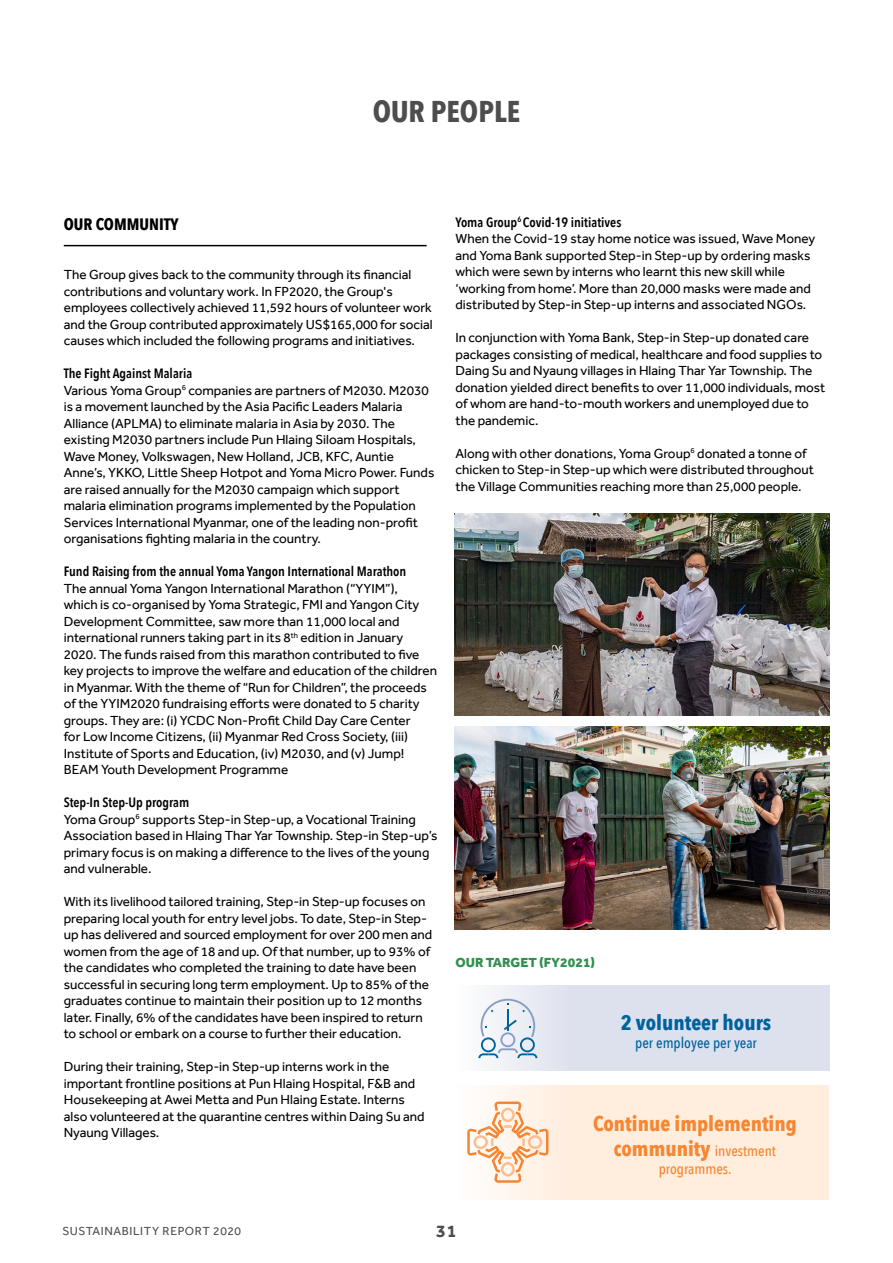
<style>
.page{position:relative;width:893px;height:1263px;background:#fff}
.page>*{position:absolute;margin:0;border:0;box-sizing:border-box;transform-origin:0 0}
.t1{font:700 30px "Avenir Next Condensed";color:#4d4d4f}
.t2{font:700 21px "Avenir Next Condensed";color:#f68631}
.t3{font:700 21px "Avenir Next Condensed";color:#00629d}
.t4{font:700 18px "Effra";color:#4d4d4f}
.t5{font:700 16.5px "Avenir Next Condensed";color:#000}
.t6{font:500 15px/18px "Avenir Next Condensed";color:#f68631;text-align:center}
.t7{font:500 15px "Avenir Next Condensed";color:#00629d}
.t8{font:13.5px/16.5px "Effra";color:#000}
.t9{font:600 13.5px "Avenir Next Condensed";color:#000}
.t10{font:800 13.5px "Effra";color:#31904f}
.t11{font:12px "Effra";letter-spacing:.05em;color:#4d4d4f}
.s1{font-weight:700;font-size:21px}
</style>
<div class="page">
<hr style="left:64px;top:245px;width:363px;height:1px;background:#000">
<div style="left:454px;top:1085px;width:375px;height:114px;background:#ffedde"></div>
<svg style="left:467px;top:1101px;width:81px;height:82px"></svg>
<div style="left:455px;top:986px;width:375px;height:85px;background:#dde1ed"></div>
<svg style="left:478px;top:999px;width:59px;height:59px"></svg>
<img style="left:455px;top:727px;width:375px;height:202px">
<img style="left:454px;top:513px;width:375px;height:203px">
<h1 class="t1" style="left:373px;top:93px;width:149px">OUR PEOPLE</h1>
<p class="t5" style="left:64px;top:214px;width:116px">OUR COMMUNITY</p>
<p class="t8" style="left:64px;top:266px;width:370px">The Group gives back to the community through its financial contributions and voluntary work. In FP2020, the Group's employees collectively achieved 11,592 hours of volunteer work and the Group contributed approximately US$165,000 for social causes which included the following programs and initiatives.</p>
<p class="t9" style="left:64px;top:362px;width:130px">The Fight Against Malaria</p>
<p class="t8" style="left:64px;top:382px;width:372px">Various Yoma Group<sup>6</sup> companies are partners of M2030. M2030 is a movement launched by the Asia Pacific Leaders Malaria Alliance (APLMA) to eliminate malaria in Asia by 2030. The existing M2030 partners include Pun Hlaing Siloam Hospitals, Wave Money, Volkswagen, New Holland, JCB, KFC, Auntie Anne’s, YKKO, Little Sheep Hotpot and Yoma Micro Power. Funds are raised annually for the M2030 campaign which support malaria elimination programs implemented by the Population Services International Myanmar, one of the leading non-profit organisations fighting malaria in the country.</p>
<p class="t9" style="left:64px;top:560px;width:344px">Fund Raising from the annual Yoma Yangon International Marathon</p>
<p class="t8" style="left:64px;top:580px;width:375px">The annual Yoma Yangon International Marathon (“YYIM”),<br>which is co-organised by Yoma Strategic, FMI and Yangon City Development Committee, saw more than 11,000 local and international runners taking part in its 8<sup>th</sup> edition in January 2020. The funds raised from this marathon contributed to five key projects to improve the welfare and education of the children in Myanmar. With the theme of “Run for Children”, the proceeds of the YYIM2020 fundraising efforts were donated to 5 charity groups. They are: (i) YCDC Non-Profit Child Day Care Center<br>for Low Income Citizens, (ii) Myanmar Red Cross Society, (iii)<br>Institute of Sports and Education, (iv) M2030, and (v) Jump!<br>BEAM Youth Development Programme</p>
<p class="t9" style="left:64px;top:791px;width:127px">Step-In Step-Up program</p>
<p class="t8" style="left:64px;top:811px;width:375px">Yoma Group<sup>6</sup> supports Step-in Step-up, a Vocational Training Association based in Hlaing Thar Yar Township. Step-in Step-up’s primary focus is on making a difference to the lives of the young and vulnerable.</p>
<p class="t8" style="left:64px;top:893px;width:370px">With its livelihood tailored training, Step-in Step-up focuses on preparing local youth for entry level jobs. To date, Step-in Step&shy;up has delivered and sourced employment for over 200 men and women from the age of 18 and up. Of that number, up to 93% of the candidates who completed the training to date have been successful in securing long term employment. Up to 85% of the graduates continue to maintain their position up to 12 months later. Finally, 6% of the candidates have been inspired to return to school or embark on a course to further their education.</p>
<p class="t8" style="left:64px;top:1058px;width:362px">During their training, Step-in Step-up interns work in the important frontline positions at Pun Hlaing Hospital, F&amp;B and Housekeeping at Awei Metta and Pun Hlaing Estate. Interns also volunteered at the quarantine centres within Daing Su and Nyaung Villages.</p>
<p class="t9" style="left:455px;top:210px;width:167px">Yoma Group<sup>6</sup> Covid-19 initiatives</p>
<p class="t8" style="left:455px;top:230px;width:361px">When the Covid-19 stay home notice was issued, Wave Money and Yoma Bank supported Step-in Step-up by ordering masks which were sewn by interns who learnt this new skill while ‘working from home’. More than 20,000 masks were made and distributed by Step-in Step-up interns and associated NGOs.</p>
<p class="t8" style="left:455px;top:329px;width:371px">In conjunction with Yoma Bank, Step-in Step-up donated care packages consisting of medical, healthcare and food supplies to Daing Su and Nyaung villages in Hlaing Thar Yar Township. The donation yielded direct benefits to over 11,000 individuals, most of whom are hand-to-mouth workers and unemployed due to the pandemic.</p>
<p class="t8" style="left:455px;top:445px;width:360px">Along with other donations, Yoma Group<sup>6</sup> donated a tonne of chicken to Step-in Step-up which were distributed throughout the Village Communities reaching more than 25,000 people.</p>
<p class="t10" style="left:455px;top:955px;width:141px">OUR TARGET (FY2021)</p>
<h2 class="t3" style="left:621px;top:1010px;width:152px">2 volunteer hours</h2>
<p class="t7" style="left:635px;top:1033px;width:123px">per employee per year</p>
<h2 class="t2" style="left:593px;top:1111px;width:205px">Continue implementing</h2>
<p class="t6" style="left:614px;top:1142px;width:163px"><span class="s1">community</span> investment programmes.</p>
<p class="t11" style="left:62px;top:1224px;width:180px">SUSTAINABILITY REPORT 2020</p>
<h3 class="t4" style="left:436px;top:1220px;width:22px">31</h3>
</div>
